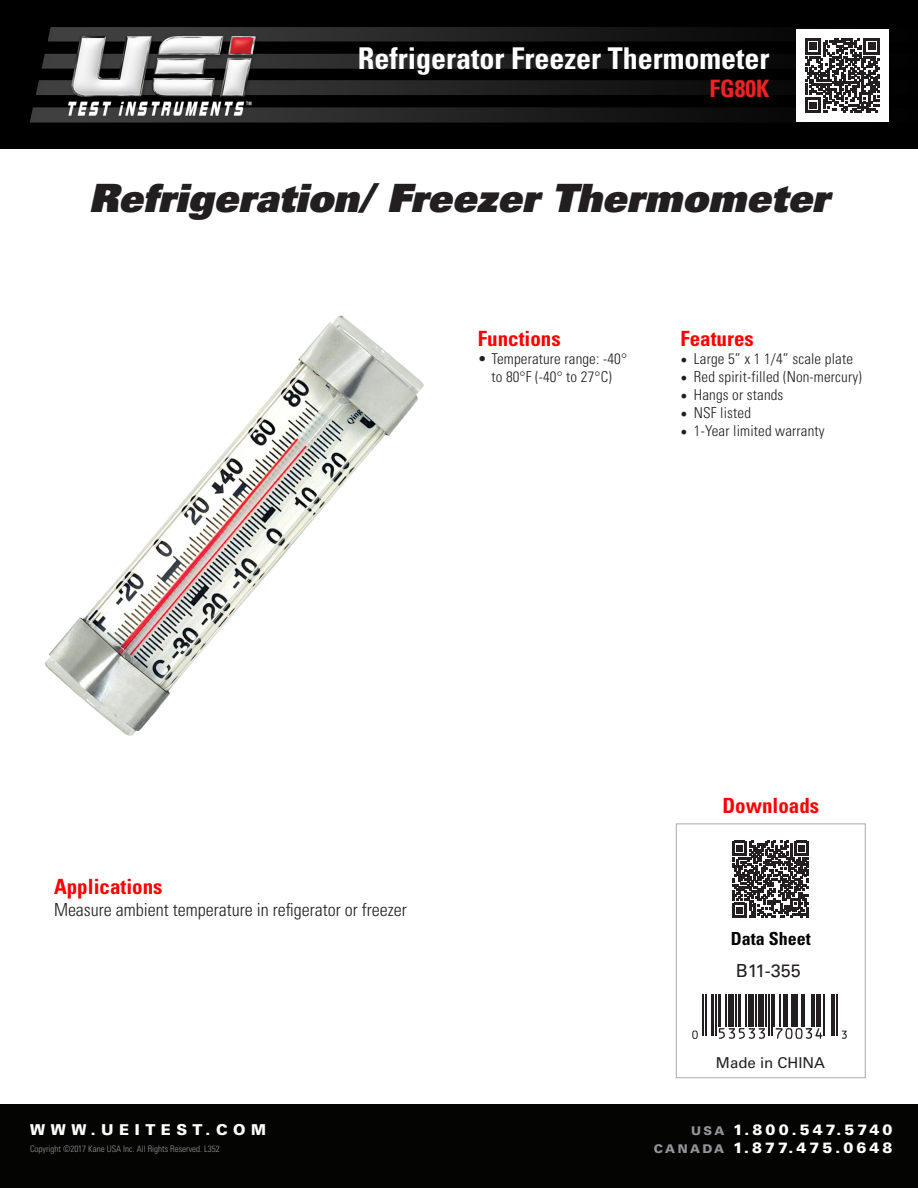
<style>
.page{position:relative;width:918px;height:1188px;background:#fff}
.page>*{position:absolute;margin:0;border:0;box-sizing:border-box;transform-origin:0 0}
.t1{font:39px "Univers LT Std X Black Obl";color:#231f20}
.t2{font:700 condensed 30px "Univers LT Std";color:#fff}
.t3{font:700 condensed 24px "Univers LT Std";color:#ee2123}
.t4{font:700 condensed 21px "Univers LT Std";color:#f00}
.t5{font:300 condensed 18px "Univers LT Std";color:#231f20}
.t6{font:700 condensed 18px "Univers LT Std";color:#040503}
.t7{font:18px "Univers LT Std";color:#231f20}
.t8{font:300 condensed 15px/18px "Univers LT Std";letter-spacing:.01em;color:#231f20;text-align:center}
.t9{font:900 15px/18px "Univers LT Std";letter-spacing:.2em;color:#fff;text-align:right}
.t10{font:900 15px "Univers LT Std";letter-spacing:.37em;color:#fff}
.t11{font:15px "Univers LT Std";color:#231f20}
.t12{font:300 condensed 9px "Univers LT Std";color:#939598}
.s1{font-family:"Minion Pro";font-weight:400;font-stretch:normal;font-size:18px}
.s2{font-size:12px;color:#939598}
</style>
<div class="page">
<div style="left:0;top:1104px;width:918px;height:84px;background:#040503"></div>
<img style="left:0;top:0;width:918px;height:148px">
<div style="left:796px;top:29px;width:93px;height:93px;background:#fff"></div>
<svg style="left:805px;top:38px;width:75px;height:75px"></svg>
<img style="left:45px;top:315px;width:379px;height:421px">
<div style="left:676px;top:824px;width:190px;height:254px;border:1px solid #a8a9ad"></div>
<hr style="left:702px;top:935px;width:2px;height:101px;background:#231f20">
<hr style="left:705px;top:935px;width:2px;height:101px;background:#231f20">
<hr style="left:711px;top:935px;width:3px;height:101px;background:#231f20">
<hr style="left:715px;top:935px;width:2px;height:101px;background:#231f20">
<hr style="left:718px;top:935px;width:3px;height:92px;background:#231f20">
<hr style="left:725px;top:935px;width:2px;height:92px;background:#231f20">
<div style="left:728px;top:935px;width:6px;height:92px;background:#231f20"></div>
<hr style="left:735px;top:935px;width:2px;height:92px;background:#231f20">
<hr style="left:738px;top:935px;width:3px;height:92px;background:#231f20">
<hr style="left:745px;top:935px;width:2px;height:92px;background:#231f20">
<div style="left:748px;top:935px;width:6px;height:92px;background:#231f20"></div>
<hr style="left:755px;top:935px;width:2px;height:92px;background:#231f20">
<div style="left:758px;top:935px;width:6px;height:92px;background:#231f20"></div>
<hr style="left:765px;top:935px;width:2px;height:92px;background:#231f20">
<hr style="left:768px;top:935px;width:2px;height:101px;background:#231f20">
<hr style="left:771px;top:935px;width:1px;height:101px;background:#231f20">
<hr style="left:774px;top:935px;width:1px;height:92px;background:#231f20">
<hr style="left:779px;top:935px;width:2px;height:92px;background:#231f20">
<hr style="left:784px;top:935px;width:4px;height:92px;background:#231f20">
<hr style="left:791px;top:935px;width:1px;height:92px;background:#231f20">
<hr style="left:794px;top:935px;width:4px;height:92px;background:#231f20">
<hr style="left:801px;top:935px;width:1px;height:92px;background:#231f20">
<hr style="left:804px;top:935px;width:1px;height:92px;background:#231f20">
<hr style="left:811px;top:935px;width:1px;height:92px;background:#231f20">
<hr style="left:814px;top:935px;width:1px;height:92px;background:#231f20">
<hr style="left:817px;top:935px;width:4px;height:92px;background:#231f20">
<hr style="left:824px;top:935px;width:1px;height:101px;background:#231f20">
<hr style="left:831px;top:935px;width:1px;height:101px;background:#231f20">
<hr style="left:834px;top:935px;width:1px;height:101px;background:#231f20">
<hr style="left:837px;top:935px;width:1px;height:101px;background:#231f20">
<svg style="left:692px;top:1031px;width:6px;height:8px"></svg>
<svg style="left:719px;top:1028px;width:46px;height:11px"></svg>
<svg style="left:775px;top:1028px;width:48px;height:11px"></svg>
<svg style="left:842px;top:1031px;width:5px;height:8px"></svg>
<div style="left:681px;top:885px;width:181px;height:109px;background:#fff"></div>
<svg style="left:733px;top:841px;width:76px;height:76px"></svg>
<p class="t2" style="left:358px;top:39px;width:413px">Refrigerator Freezer Thermometer</p>
<p class="t3" style="left:710px;top:74px;width:61px">FG80K</p>
<p class="t1" style="left:89px;top:173px;width:742px">Refrigeration/ Freezer Thermometer</p>
<p class="t4" style="left:478px;top:326px;width:84px">Functions</p>
<p class="t8" style="left:478px;top:350px;width:151px">• Temperature range: -40° to 80°F (-40° to 27°C)</p>
<p class="t4" style="left:680px;top:326px;width:75px">Features</p>
<p class="t8" style="left:680px;top:350px;width:174px"><span class="s1">•</span> Large 5” x 1 1/4” scale plate</p>
<p class="t8" style="left:680px;top:368px;width:183px"><span class="s1">•</span> Red spirit-filled (Non-mercury)</p>
<p class="t8" style="left:680px;top:386px;width:105px"><span class="s1">•</span> Hangs or stands</p>
<p class="t8" style="left:680px;top:404px;width:72px"><span class="s1">•</span> NSF listed</p>
<p class="t8" style="left:680px;top:422px;width:146px"><span class="s1">•</span> 1-Year limited warranty</p>
<p class="t4" style="left:54px;top:874px;width:110px">Applications</p>
<p class="t5" style="left:54px;top:899px;width:354px">Measure ambient temperature in refigerator or freezer</p>
<p class="t4" style="left:722px;top:793px;width:98px">Downloads</p>
<p class="t6" style="left:731px;top:928px;width:82px">Data Sheet</p>
<p class="t7" style="left:736px;top:960px;width:66px">B11-355</p>
<p class="t11" style="left:716px;top:1054px;width:111px">Made in CHINA</p>
<p class="t10" style="left:30px;top:1120px;width:237px">WWW.UEITEST.COM</p>
<p class="t9" style="left:654px;top:1121px;width:240px"><span class="s2">USA</span> 1.800.547.5740<br><span class="s2">CANADA</span> 1.877.475.0648</p>
<p class="t12" style="left:30px;top:1143px;width:191px">Copyright ©2017 Kane USA Inc. All Rights Reserved. L352</p>
</div>
